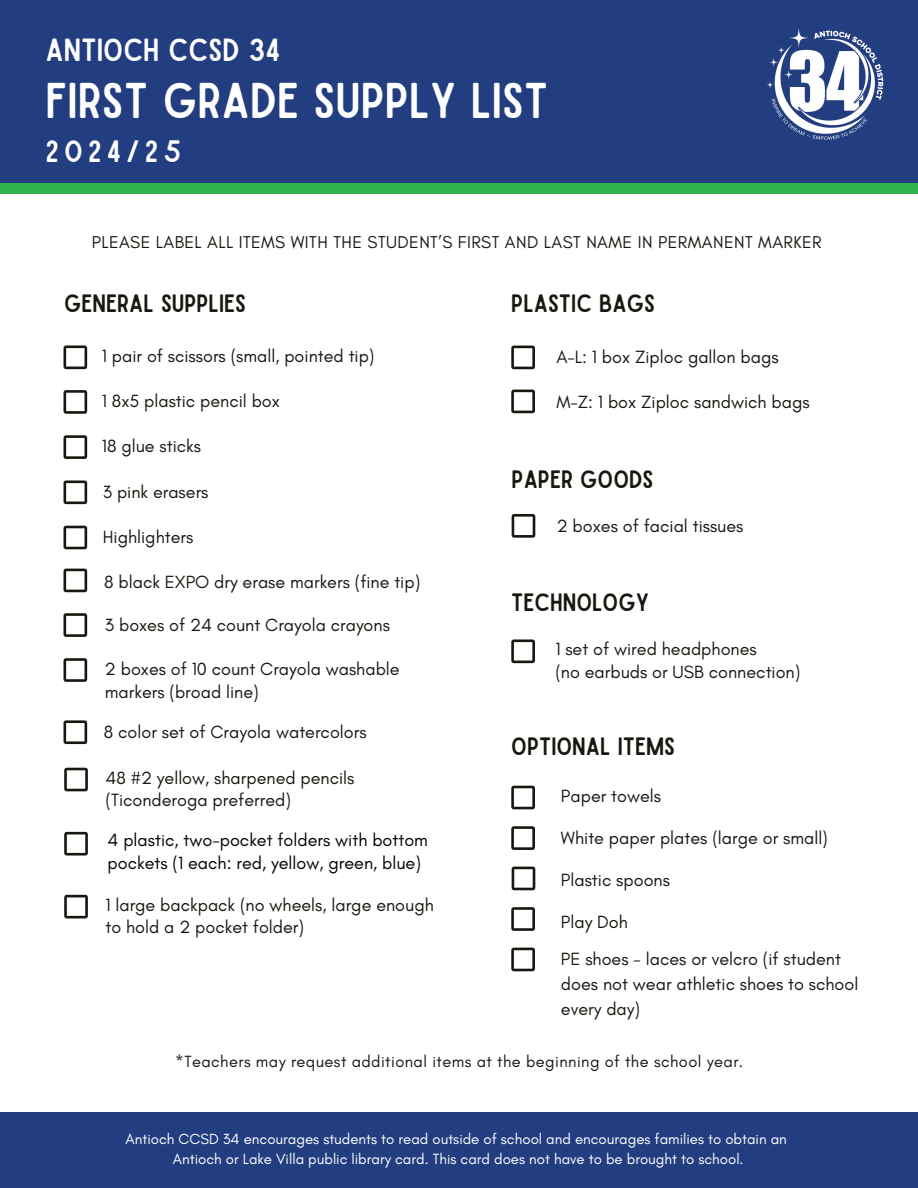
<style>
.page{position:relative;width:918px;height:1188px;background:#fff}
.page>*{position:absolute;margin:0;border:0;box-sizing:border-box;transform-origin:0 0}
.t1{font:48px "Sailors";color:#fff}
.t2{font:30.6px "Sailors";color:#fff}
.t3{font:29.55px "Sailors";letter-spacing:.17em;color:#fff}
.t4{font:24px "Sailors";color:#171810}
.t5{font:18px/22.6px "Glacial Indifference";color:#171810}
.t6{font:18px/22.5px "Glacial Indifference";color:#000}
.t7{font:17.4px "Glacial Indifference";letter-spacing:.025em;color:#171810}
.t8{font:16.5px "Glacial Indifference";letter-spacing:.025em;color:#171810}
.t9{font:15px/20.2px "Glacial Indifference";color:#fff;text-align:center}
</style>
<div class="page">
<div style="left:0;top:0;width:918px;height:189px;background:#233e80"></div>
<img style="left:767px;top:28px;width:117px;height:112px">
<div style="left:0;top:1113px;width:918px;height:75px;background:#233e80"></div>
<svg style="left:511px;top:346px;width:24px;height:23px"></svg>
<svg style="left:511px;top:390px;width:24px;height:23px"></svg>
<svg style="left:511px;top:786px;width:24px;height:23px"></svg>
<svg style="left:512px;top:867px;width:23px;height:23px"></svg>
<svg style="left:511px;top:907px;width:24px;height:24px"></svg>
<svg style="left:511px;top:826px;width:24px;height:24px"></svg>
<svg style="left:511px;top:948px;width:24px;height:23px"></svg>
<svg style="left:512px;top:514px;width:23px;height:24px"></svg>
<svg style="left:511px;top:639px;width:24px;height:24px"></svg>
<svg style="left:64px;top:345px;width:23px;height:24px"></svg>
<svg style="left:64px;top:435px;width:23px;height:24px"></svg>
<svg style="left:64px;top:390px;width:23px;height:24px"></svg>
<svg style="left:64px;top:480px;width:23px;height:24px"></svg>
<svg style="left:64px;top:895px;width:24px;height:23px"></svg>
<svg style="left:64px;top:768px;width:24px;height:23px"></svg>
<svg style="left:64px;top:658px;width:23px;height:24px"></svg>
<svg style="left:64px;top:720px;width:23px;height:24px"></svg>
<svg style="left:64px;top:526px;width:23px;height:23px"></svg>
<svg style="left:64px;top:832px;width:24px;height:23px"></svg>
<svg style="left:64px;top:569px;width:23px;height:23px"></svg>
<svg style="left:64px;top:613px;width:23px;height:24px"></svg>
<div style="left:0;top:183px;width:918px;height:10px;background:#30b34a"></div>
<h2 class="t2" style="left:46px;top:39px;width:236px">ANTIOCH CCSD 34</h2>
<h1 class="t1" style="left:46px;top:83px;width:504px">FIRST GRADE SUPPLY LIST</h1>
<h3 class="t3" style="left:46px;top:140px;width:137px">2024/25</h3>
<p class="t7" style="left:92px;top:231px;width:731px">PLEASE LABEL ALL ITEMS WITH THE STUDENT’S FIRST AND LAST NAME IN PERMANENT MARKER</p>
<h3 class="t4" style="left:64px;top:294px;width:183px">GENERAL SUPPLIES</h3>
<p class="t5" style="left:102px;top:344px;width:274px">1 pair of scissors (small, pointed tip)</p>
<p class="t5" style="left:102px;top:389px;width:180px">1 8x5 plastic pencil box</p>
<p class="t5" style="left:102px;top:434px;width:101px">18 glue sticks</p>
<p class="t5" style="left:103px;top:480px;width:107px">3 pink erasers</p>
<p class="t5" style="left:103px;top:525px;width:92px">Highlighters</p>
<p class="t5" style="left:104px;top:570px;width:317px">8 black EXPO dry erase markers (fine tip)</p>
<p class="t5" style="left:105px;top:613px;width:287px">3 boxes of 24 count Crayola crayons</p>
<p class="t5" style="left:105px;top:657px;width:296px">2 boxes of 10 count Crayola washable markers (broad line)</p>
<p class="t5" style="left:104px;top:720px;width:264px">8 color set of Crayola watercolors</p>
<p class="t5" style="left:106px;top:766px;width:250px">48 #2 yellow, sharpened pencils (Ticonderoga preferred)</p>
<p class="t6" style="left:108px;top:829px;width:322px">4 plastic, two-pocket folders with bottom pockets (1 each: red, yellow, green, blue)</p>
<p class="t5" style="left:105px;top:893px;width:330px">1 large backpack (no wheels, large enough to hold a 2 pocket folder)</p>
<h3 class="t4" style="left:511px;top:294px;width:145px">PLASTIC BAGS</h3>
<p class="t5" style="left:556px;top:345px;width:224px">A-L: 1 box Ziploc gallon bags</p>
<p class="t5" style="left:556px;top:390px;width:255px">M-Z: 1 box Ziploc sandwich bags</p>
<h3 class="t4" style="left:512px;top:470px;width:143px">PAPER GOODS</h3>
<p class="t5" style="left:557px;top:514px;width:188px">2 boxes of facial tissues</p>
<h3 class="t4" style="left:511px;top:593px;width:139px">TECHNOLOGY</h3>
<p class="t5" style="left:555px;top:638px;width:246px">1 set of wired headphones<br>(no earbuds or USB connection)</p>
<h3 class="t4" style="left:511px;top:737px;width:165px">OPTIONAL ITEMS</h3>
<p class="t5" style="left:561px;top:784px;width:102px">Paper towels</p>
<p class="t5" style="left:561px;top:826px;width:268px">White paper plates (large or small)</p>
<p class="t5" style="left:561px;top:868px;width:111px">Plastic spoons</p>
<p class="t5" style="left:561px;top:903px;width:282px;line-height:37.2px">Play Doh<br>PE shoes - laces or velcro (if student</p>
<p class="t5" style="left:561px;top:971px;width:299px;line-height:25.2px">does not wear athletic shoes to school every day)</p>
<p class="t8" style="left:175px;top:1052px;width:570px">*Teachers may request additional items at the beginning of the school year.</p>
<p class="t9" style="left:126px;top:1129px;width:663px">Antioch CCSD 34 encourages students to read outside of school and encourages families to obtain an<br>Antioch or Lake Villa public library card. This card does not have to be brought to school.</p>
</div>
